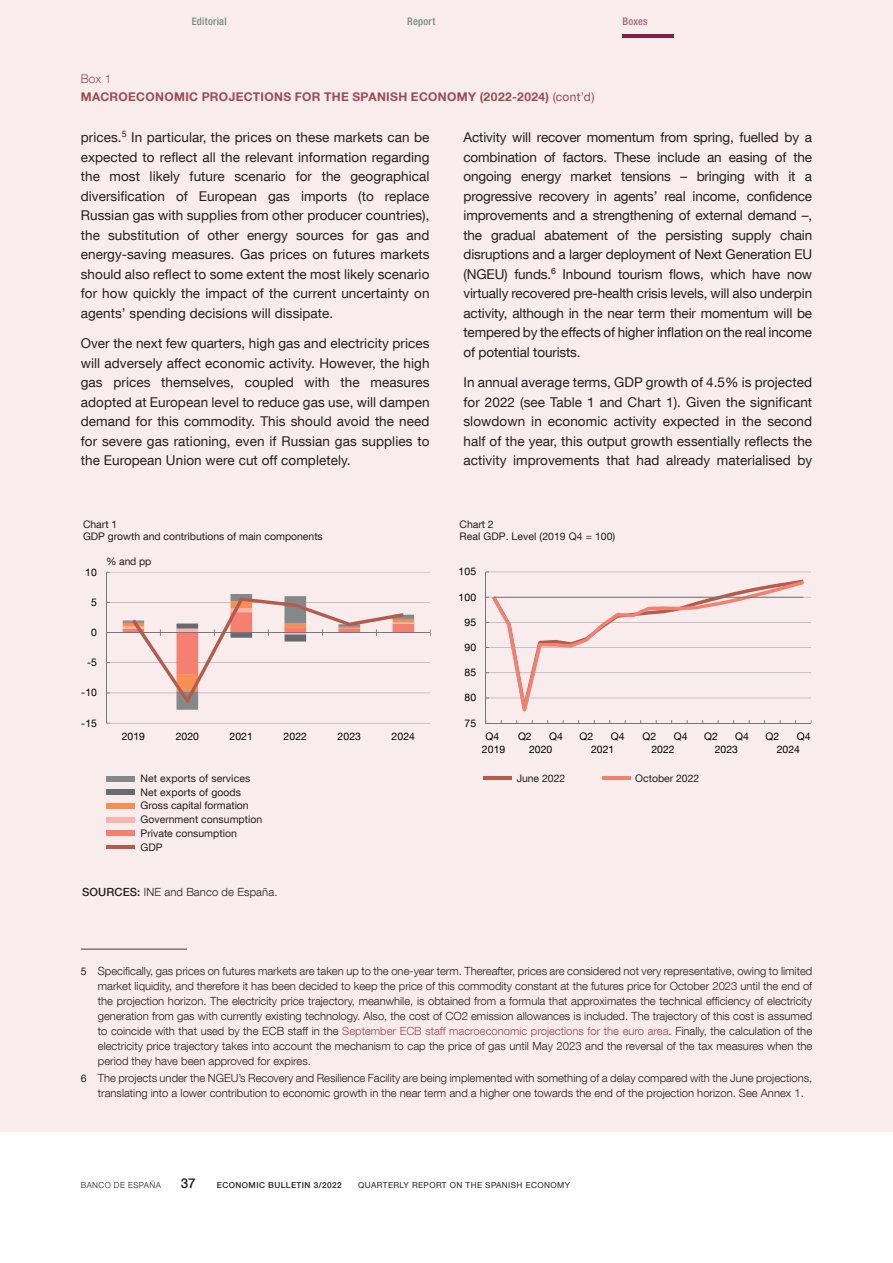
<style>
.page{position:relative;width:893px;height:1263px;background:#fff}
.page>*{position:absolute;margin:0;border:0;box-sizing:border-box;transform-origin:0 0}
.Texto_recuadro{font:13.5px/19.5px "Bd E Neue Helvetica";letter-spacing:.005em;color:#231f20;text-align:justify}
.t1{font:500 13.5px "Bd E Neue Helvetica";color:#231f20}
.t2{font:700 12px/18px "Bd E Neue Helvetica";letter-spacing:.03em;color:#9d4855}
.Citas_recuadro{font:300 11.25px/15px "Bd E Neue Helvetica";color:#231f20;text-align:justify}
.t3{font:10.5px/13.8px "Bd E Neue Helvetica";color:#231f20}
.t4{font:10.5px/12.6px "Bd E Neue Helvetica";letter-spacing:-.005em;color:#000002;text-align:center}
.t5{font:500 condensed 10.5px "Bd E Neue Helvetica";letter-spacing:.025em;color:#7a8785}
.t6{font:500 condensed 10.5px "Bd E Neue Helvetica";letter-spacing:.015em;color:#a6627e}
.t7{font:8.25px "Bd E Neue Helvetica";letter-spacing:.05em;color:#231f20}
.t8{font:500 8.25px "Bd E Neue Helvetica";letter-spacing:.05em;color:#231f20}
.t9{font:300 8.25px "Bd E Neue Helvetica";letter-spacing:.05em;color:#231f20}
.s1{font-weight:300}
.s2{font-weight:400}
.s3{font-weight:500}
.s4{font-weight:400;font-size:10.5px}
.s5{color:#9d4855}
</style>
<div class="page">
<div style="left:0;top:0;width:893px;height:1131px;background:#f9eced"></div>
<hr style="left:486px;top:698px;width:325px;height:1px;background:#9a9d9e">
<hr style="left:486px;top:672px;width:325px;height:1px;background:#9a9d9e">
<hr style="left:486px;top:647px;width:325px;height:1px;background:#9a9d9e">
<hr style="left:486px;top:622px;width:325px;height:1px;background:#9a9d9e">
<hr style="left:486px;top:597px;width:325px;height:1px;background:#9a9d9e">
<hr style="left:486px;top:572px;width:325px;height:1px;background:#9a9d9e">
<hr style="left:485px;top:572px;width:1px;height:151px;background:#74787a">
<hr style="left:486px;top:723px;width:325px;height:1px;background:#74787a">
<svg style="left:486px;top:580px;width:318px;height:131px"></svg>
<hr style="left:483px;top:776px;width:29px;height:4px;background:#b55b4b">
<hr style="left:602px;top:776px;width:29px;height:4px;background:#f48170">
<hr style="left:106px;top:723px;width:324px;height:1px;background:#9a9d9e">
<hr style="left:106px;top:693px;width:324px;height:1px;background:#9a9d9e">
<hr style="left:106px;top:662px;width:324px;height:1px;background:#9a9d9e">
<hr style="left:106px;top:602px;width:324px;height:1px;background:#9a9d9e">
<hr style="left:106px;top:572px;width:324px;height:1px;background:#9a9d9e">
<hr style="left:106px;top:572px;width:1px;height:151px;background:#74787a">
<hr style="left:106px;top:632px;width:324px;height:1px;background:#74787a">
<svg style="left:123px;top:594px;width:291px;height:116px"></svg>
<div style="left:106px;top:776px;width:28px;height:5px;background:#858889"></div>
<div style="left:106px;top:789px;width:28px;height:6px;background:#666b6d"></div>
<div style="left:106px;top:803px;width:28px;height:6px;background:#f49152"></div>
<div style="left:106px;top:817px;width:28px;height:5px;background:#f9b4af"></div>
<div style="left:106px;top:831px;width:28px;height:5px;background:#f48170"></div>
<hr style="left:106px;top:845px;width:28px;height:4px;background:#b55b4b">
<hr style="left:81px;top:949px;width:106px;height:1px;background:#3e3e3f">
<hr style="left:623px;top:34px;width:51px;height:4px;background:#801f47">
<p class="t5" style="left:192px;top:15px;width:37px">Editorial</p>
<p class="t5" style="left:407px;top:15px;width:30px">Report</p>
<p class="t6" style="left:623px;top:15px;width:27px">Boxes</p>
<p class="t2" style="left:81px;top:70px;width:515px"><span class="s1">Box 1<br></span>MACROECONOMIC PROJECTIONS FOR THE SPANISH ECONOMY (2022-2024) <span class="s2">(cont’d)</span></p>
<p class="Texto_recuadro" style="left:81px;top:128px;width:350px">prices.<sup>5</sup> In particular, the prices on these markets can be expected to reflect all the relevant information regarding the most likely future scenario for the geographical diversification of European gas imports (to replace Russian gas with supplies from other producer countries), the substitution of other energy sources for gas and energy-saving measures. Gas prices on futures markets should also reflect to some extent the most likely scenario for how quickly the impact of the current uncertainty on agents’ spending decisions will dissipate.</p>
<p class="Texto_recuadro" style="left:81px;top:333px;width:350px">Over the next few quarters, high gas and electricity prices will adversely affect economic activity. However, the high gas prices themselves, coupled with the measures adopted at European level to reduce gas use, will dampen demand for this commodity. This should avoid the need for severe gas rationing, even if Russian gas supplies to the European Union were cut off completely.</p>
<p class="Texto_recuadro" style="left:463px;top:128px;width:350px">Activity will recover momentum from spring, fuelled by a combination of factors. These include an easing of the ongoing energy market tensions – bringing with it a progressive recovery in agents’ real income, confidence improvements and a strengthening of external demand –, the gradual abatement of the persisting supply chain disruptions and a larger deployment of Next Generation EU (NGEU) funds.<sup>6</sup> Inbound tourism flows, which have now virtually recovered pre-health crisis levels, will also underpin activity, although in the near term their momentum will be tempered by the effects of higher inflation on the real income of potential tourists.</p>
<p class="Texto_recuadro" style="left:463px;top:372px;width:350px">In annual average terms, GDP growth of 4.5% is projected for 2022 (see Table 1 and Chart 1). Given the significant slowdown in economic activity expected in the second half of the year, this output growth essentially reflects the activity improvements that had already materialised by</p>
<p class="t3" style="left:83px;top:517px;width:241px;line-height:12.6px">Chart 1<br>GDP growth and contributions of main components</p>
<p class="t4" style="left:85px;top:565px;width:13px">10</p>
<p class="t4" style="left:91px;top:596px;width:7px">5</p>
<p class="t4" style="left:91px;top:626px;width:7px">0</p>
<p class="t4" style="left:87px;top:656px;width:11px">-5</p>
<p class="t4" style="left:81px;top:686px;width:17px">-10</p>
<p class="t4" style="left:81px;top:716px;width:17px">-15</p>
<p class="t3" style="left:106px;top:554px;width:46px">% and pp</p>
<p class="t4" style="left:122px;top:729px;width:25px">2019</p>
<p class="t4" style="left:176px;top:729px;width:25px">2020</p>
<p class="t4" style="left:230px;top:729px;width:25px">2021</p>
<p class="t4" style="left:284px;top:729px;width:25px">2022</p>
<p class="t4" style="left:338px;top:729px;width:25px">2023</p>
<p class="t4" style="left:392px;top:729px;width:25px">2024</p>
<p class="t3" style="left:141px;top:771px;width:123px">Net exports of services<br>Net exports of goods<br>Gross capital formation<br>Government consumption<br>Private consumption<br>GDP</p>
<p class="Citas_recuadro" style="left:82px;top:884px;width:197px"><span class="s3">SOURCES:</span> INE and Banco de España.</p>
<p class="t3" style="left:459px;top:517px;width:157px;line-height:12.6px">Chart 2<br>Real GDP. Level (2019 Q4 = 100)</p>
<p class="t4" style="left:459px;top:565px;width:19px">105</p>
<p class="t4" style="left:459px;top:590px;width:19px">100</p>
<p class="t4" style="left:465px;top:615px;width:13px">95</p>
<p class="t4" style="left:465px;top:641px;width:13px">90</p>
<p class="t4" style="left:465px;top:666px;width:13px">85</p>
<p class="t4" style="left:465px;top:691px;width:13px">80</p>
<p class="t4" style="left:465px;top:716px;width:13px">75</p>
<p class="t4" style="left:482px;top:730px;width:25px">Q4<br>2019</p>
<p class="t4" style="left:518px;top:730px;width:15px">Q2</p>
<p class="t4" style="left:549px;top:730px;width:15px">Q4</p>
<p class="t4" style="left:580px;top:730px;width:15px">Q2</p>
<p class="t4" style="left:611px;top:730px;width:15px">Q4</p>
<p class="t4" style="left:643px;top:730px;width:15px">Q2</p>
<p class="t4" style="left:674px;top:730px;width:15px">Q4</p>
<p class="t4" style="left:704px;top:730px;width:15px">Q2</p>
<p class="t4" style="left:735px;top:730px;width:15px">Q4</p>
<p class="t4" style="left:766px;top:730px;width:15px">Q2</p>
<p class="t4" style="left:797px;top:730px;width:15px">Q4</p>
<p class="t4" style="left:529px;top:742px;width:25px">2020</p>
<p class="t4" style="left:591px;top:742px;width:25px">2021</p>
<p class="t4" style="left:651px;top:742px;width:25px">2022</p>
<p class="t4" style="left:715px;top:742px;width:25px">2023</p>
<p class="t4" style="left:777px;top:742px;width:25px">2024</p>
<p class="t3" style="left:517px;top:771px;width:50px">June 2022</p>
<p class="t3" style="left:635px;top:771px;width:66px">October 2022</p>
<p class="Citas_recuadro" style="left:98px;top:963px;width:716px;text-indent:-17px"><span class="s4">5</span> Specifically, gas prices on futures markets are taken up to the one-year term. Thereafter, prices are considered not very representative, owing to limited market liquidity, and therefore it has been decided to keep the price of this commodity constant at the futures price for October 2023 until the end of the projection horizon. The electricity price trajectory, meanwhile, is obtained from a formula that approximates the technical efficiency of electricity generation from gas with currently existing technology. Also, the cost of CO2 emission allowances is included. The trajectory of this cost is assumed to coincide with that used by the ECB staff in the <span class="s5">September ECB staff macroeconomic projections for the euro area</span>. Finally, the calculation of the electricity price trajectory takes into account the mechanism to cap the price of gas until May 2023 and the reversal of the tax measures when the period they have been approved for expires.</p>
<p class="Citas_recuadro" style="left:98px;top:1070px;width:716px;text-indent:-17px"><span class="s4">6</span> The projects under the NGEU’s Recovery and Resilience Facility are being implemented with something of a delay compared with the June projections, translating into a lower contribution to economic growth in the near term and a higher one towards the end of the projection horizon. See Annex 1.</p>
<p class="t9" style="left:81px;top:1180px;width:82px">BANCO DE ESPAÑA</p>
<p class="t1" style="left:181px;top:1175px;width:16px">37</p>
<p class="t8" style="left:217px;top:1180px;width:126px">ECONOMIC BULLETIN 3/2022</p>
<p class="t7" style="left:358px;top:1180px;width:214px">QUARTERLY REPORT ON THE SPANISH ECONOMY</p>
</div>
